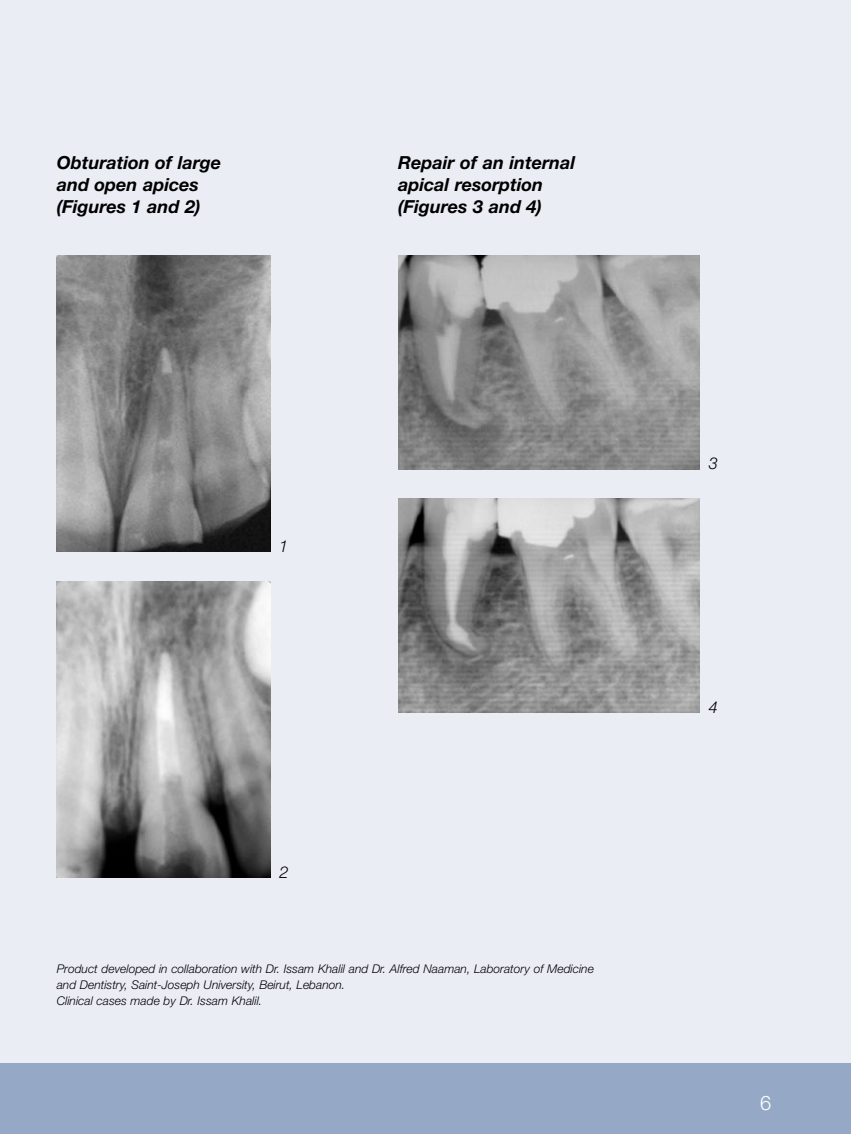
<style>
.page{position:relative;width:851px;height:1134px;background:#fff}
.page>*{position:absolute;margin:0;border:0;box-sizing:border-box;transform-origin:0 0}
.t1{font:300 20px "Helvetica Neue";color:#fff}
.t2{font:italic 700 18px/22px "Helvetica Neue";color:#000}
.t3{font:italic 300 16.4px "Helvetica Neue";color:#000}
.t4{font:italic 300 12px/16px "Helvetica Neue";color:#000}
</style>
<div class="page">
<div style="left:0;top:0;width:850px;height:1065px;background:#eaedf4"></div>
<div style="left:0;top:1064px;width:850px;height:70px;background:#95a9c7"></div>
<img style="left:57px;top:255px;width:213px;height:297px">
<img style="left:57px;top:581px;width:213px;height:297px">
<img style="left:398px;top:255px;width:301px;height:214px">
<img style="left:398px;top:499px;width:301px;height:214px">
<h2 class="t2" style="left:57px;top:151px;width:166px">Obturation of large and open apices (Figures 1 and 2)</h2>
<h2 class="t2" style="left:398px;top:151px;width:178px">Repair of an internal apical resorption (Figures 3 and 4)</h2>
<h3 class="t3" style="left:279px;top:536px;width:11px">1</h3>
<h3 class="t3" style="left:279px;top:862px;width:11px">2</h3>
<p class="t4" style="left:57px;top:960px;width:538px">Product developed in collaboration with Dr. Issam Khalil and Dr. Alfred Naaman, Laboratory of Medicine and Dentistry, Saint-Joseph University, Beirut, Lebanon.<br>Clinical cases made by Dr. Issam Khalil.</p>
<h3 class="t3" style="left:708px;top:454px;width:11px">3</h3>
<h3 class="t3" style="left:708px;top:697px;width:11px">4</h3>
<h1 class="t1" style="left:760px;top:1091px;width:13px">6</h1>
</div>
